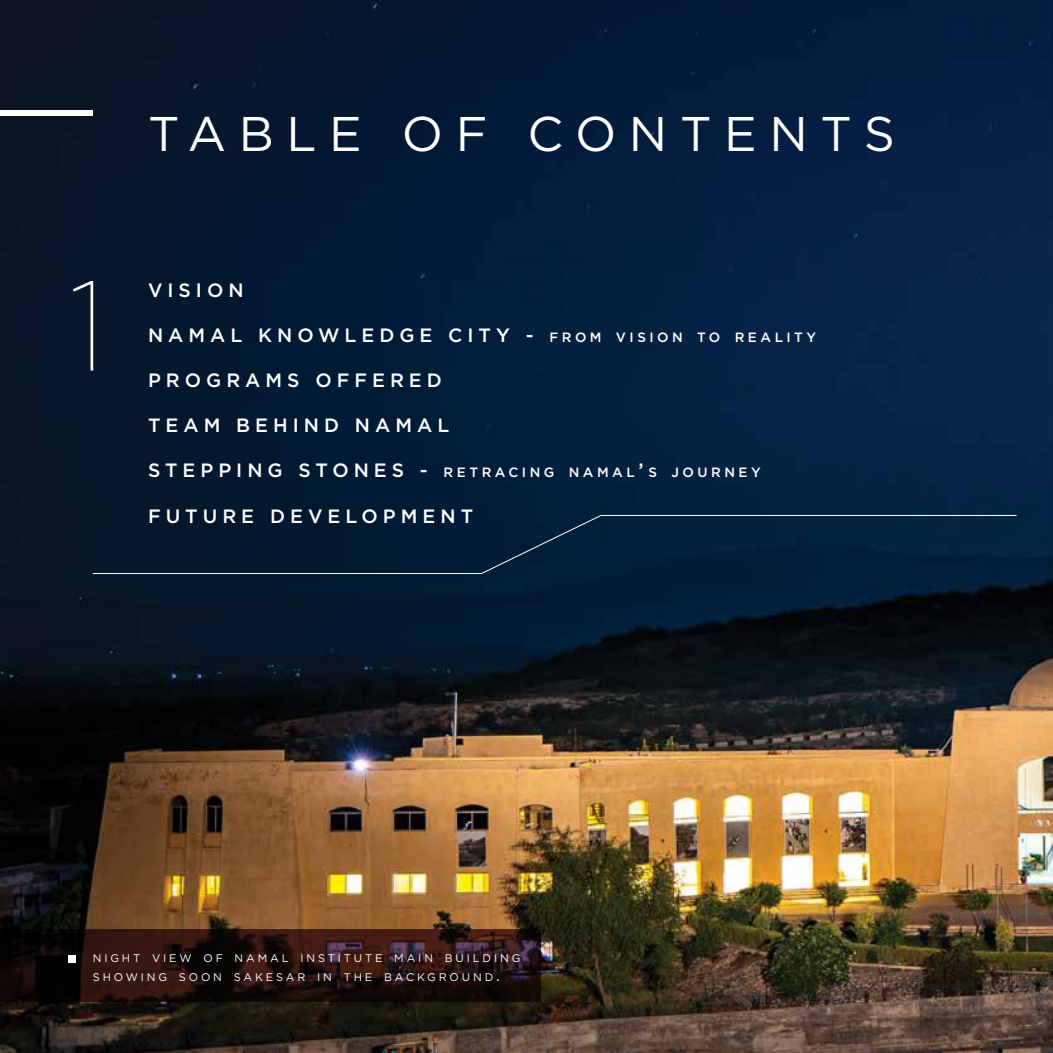
<style>
.page{position:relative;width:1053px;height:1053px;background:#fff}
.page>*{position:absolute;margin:0;border:0;box-sizing:border-box;transform-origin:0 0}
.t1{font:100 126.88px "Gotham";color:#fff}
.t2{font:48.65px "Gotham";letter-spacing:.26em;color:#fff}
.t3{font:500 19.25px "Gotham";letter-spacing:.26em;color:#fff}
.t4{font:500 13.47px "Gotham";letter-spacing:.26em;color:#fff}
.t5{font:11.03px/18.2px "Gotham";letter-spacing:.26em;color:#fff}
.s1{font-size:13.47px}
.s2{font-size:19.25px}
.s3{font-size:15.75px}
</style>
<div class="page">
<img style="left:0;top:0;width:1052px;height:1052px">
<div style="left:0;top:110px;width:93px;height:6px;background:#fff"></div>
<svg style="left:92px;top:514px;width:925px;height:60px;background:#07203a"></svg>
<svg style="left:0;top:929px;width:540px;height:71px;background:#23100e"></svg>
<div style="left:69px;top:954px;width:7px;height:8px;background:#fff"></div>
<h1 class="t1" style="left:69px;top:247px;width:41px">1</h1>
<h2 class="t2" style="left:148px;top:102px;width:748px">TABLE OF CONTENTS</h2>
<p class="t3" style="left:148px;top:278px;width:97px">VISION</p>
<p class="t3" style="left:148px;top:322px;width:669px">NAMAL KNOWLEDGE CITY - <span class="s1">FROM VISION TO REALITY</span></p>
<p class="t3" style="left:148px;top:367px;width:295px">PROGRAMS OFFERED</p>
<p class="t3" style="left:148px;top:412px;width:302px">TEAM BEHIND NAMAL</p>
<p class="t4" style="left:148px;top:463px;width:614px"><span class="s2">STEPPING STONES -</span> RETRACING NAMAL<span class="s2">’</span> S JOURNEY</p>
<p class="t3" style="left:148px;top:503px;width:326px">FUTURE DEVELOPMENT</p>
<p class="t5" style="left:93px;top:948px;width:429px">NIGHT VIEW OF NAMAL INSTITUTE MAIN BUILDING<br>SHOWING SOON SAKESAR IN THE BACKGROUND<span class="s3">.</span></p>
</div>
